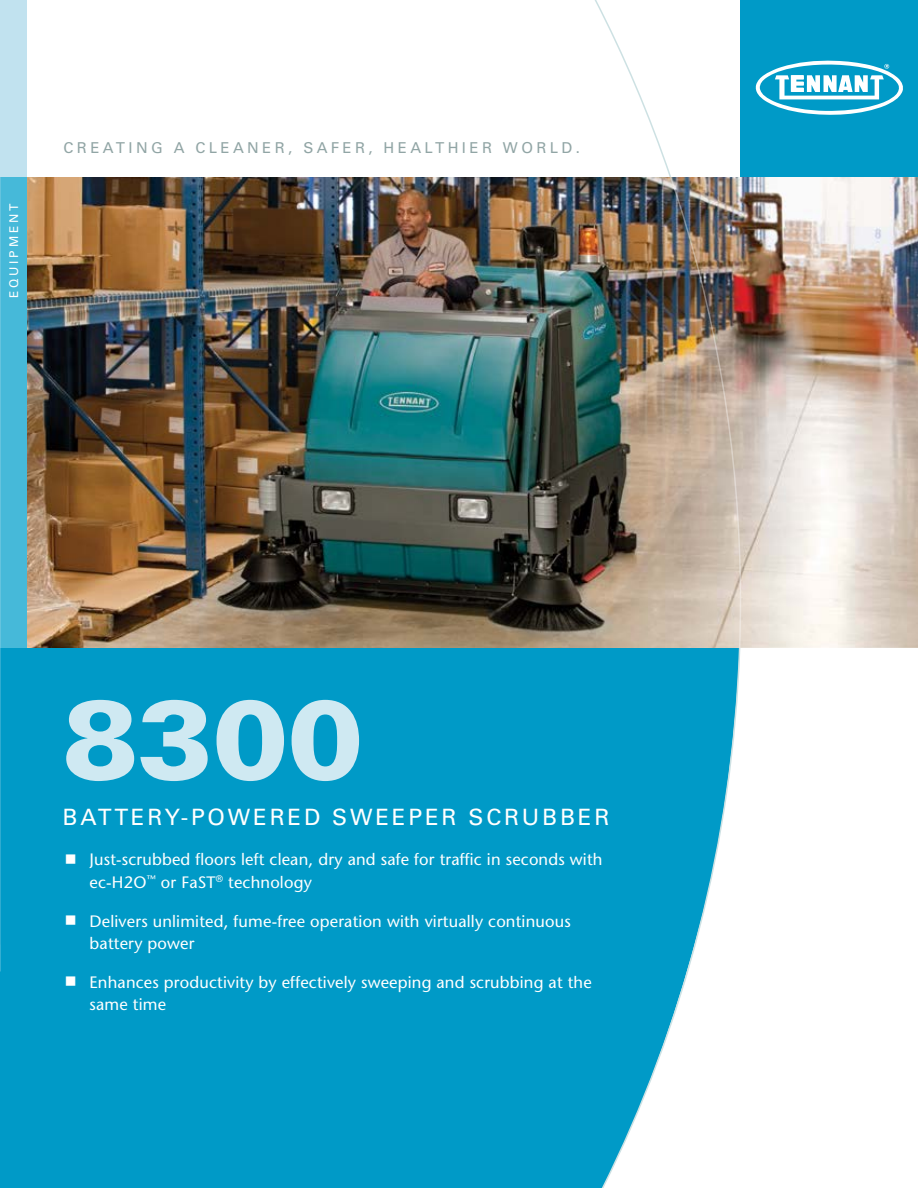
<style>
.page{position:relative;width:918px;height:1188px;background:#fff}
.page>*{position:absolute;margin:0;border:0;box-sizing:border-box;transform-origin:0 0}
.t1{font:900 112.5px "Univers";color:#cfe9f2}
.t2{font:22.5px "Univers";letter-spacing:.125em;color:#fff}
.t3{font:16.5px/22.5px "Stone Sans";letter-spacing:.01em;color:#fff}
.t4{font:15px "Univers";letter-spacing:.225em;color:#91a5a5}
.t5{font:12px "Univers";letter-spacing:.225em;color:#fff}
</style>
<div class="page">
<div style="left:741px;top:0;width:177px;height:177px;background:#009ac7"></div>
<div style="left:0;top:648px;width:918px;height:540px;background:#009ac7"></div>
<img style="left:27px;top:177px;width:891px;height:471px">
<div style="left:741px;top:648px;width:177px;height:540px;background:#fff"></div>
<svg style="left:755px;top:60px;width:148px;height:55px"></svg>
<div style="left:0;top:0;width:27px;height:177px;background:#c1e2ef"></div>
<div style="left:0;top:177px;width:27px;height:471px;background:#46b9d9"></div>
<img style="left:593px;top:0;width:149px;height:650px">
<svg style="left:600px;top:646px;width:141px;height:542px"></svg>
<p class="t5" style="left:7px;top:298px;width:95px;rotate:-90deg">EQUIPMENT</p>
<p class="t4" style="left:64px;top:139px;width:518px">CREATING A CLEANER, SAFER, HEALTHIER WORLD.</p>
<h1 class="t1" style="left:63px;top:669px;width:302px">8300</h1>
<h2 class="t2" style="left:63px;top:804px;width:548px">BATTERY-POWERED SWEEPER SCRUBBER</h2>
<p class="t3" style="left:90px;top:848px;width:514px">Just-scrubbed floors left clean, dry and safe for traffic in seconds with ec-H2O<sup>™</sup> or FaST<sup>®</sup> technology</p>
<p class="t3" style="left:90px;top:909px;width:483px">Delivers unlimited, fume-free operation with virtually continuous battery power</p>
<p class="t3" style="left:90px;top:971px;width:504px">Enhances productivity by effectively sweeping and scrubbing at the same time</p>
</div>
